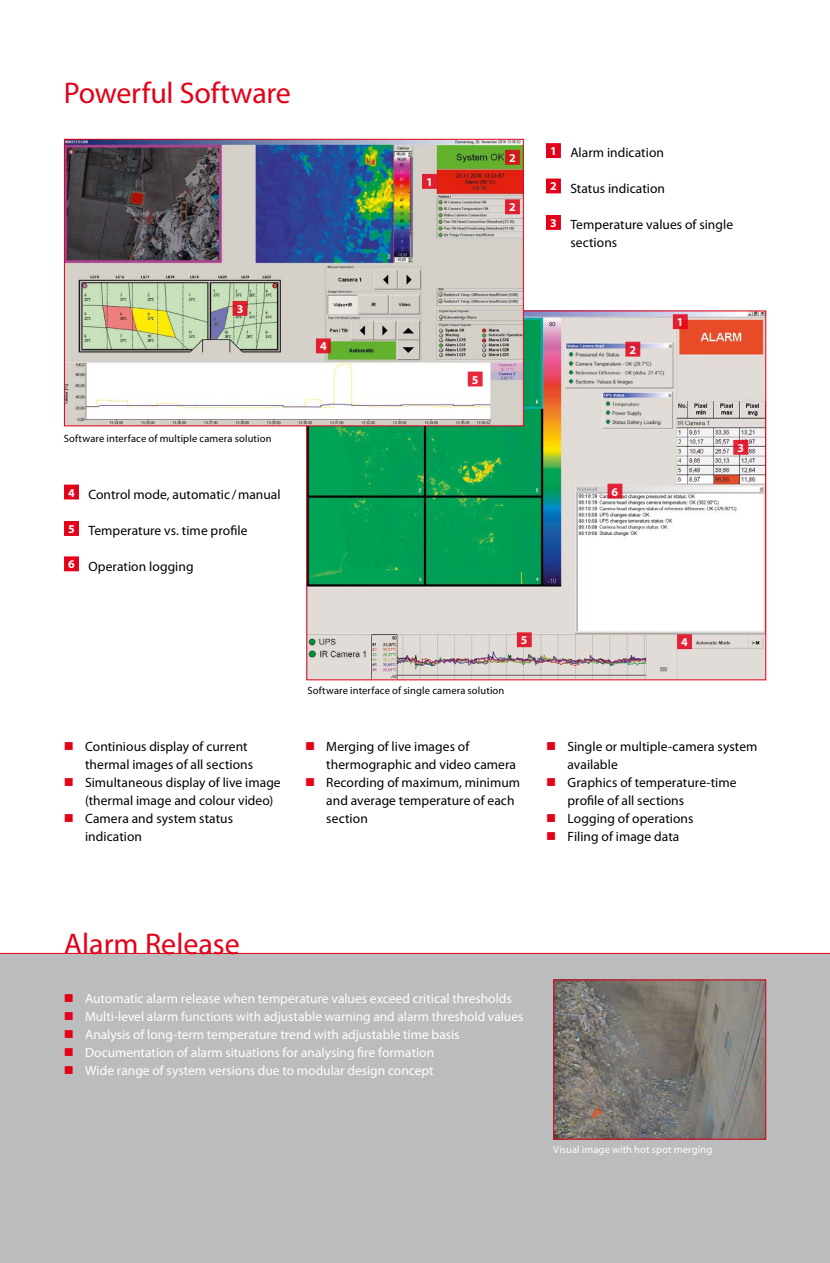
<style>
.page{position:relative;width:830px;height:1263px;background:#fff}
.page>*{position:absolute;margin:0;border:0;box-sizing:border-box;transform-origin:0 0}
.t1{font:30px "Myriad Pro";color:#e30018}
.t2{font:13.5px/18px "Myriad Pro";letter-spacing:.005em;color:#000}
.t3{font:13.5px/18px "Myriad Pro";color:#fff}
.t4{font:700 12px "Myriad Pro";color:#fff}
.t5{font:10.5px "Myriad Pro";letter-spacing:.015em;color:#000}
.t6{font:10.5px "Myriad Pro";letter-spacing:.01em;color:#fff}
</style>
<div class="page">
<div style="left:0;top:954px;width:829px;height:309px;background:#bbbcbd"></div>
<hr style="left:0;top:953px;width:829px;height:1px;background:#e30018">
<img style="left:555px;top:982px;width:208px;height:155px">
<img style="left:308px;top:313px;width:455px;height:365px">
<svg style="left:672px;top:314px;width:15px;height:15px"></svg>
<div style="left:625px;top:342px;width:15px;height:15px;background:#e12134;border:2px solid #e30018"></div>
<svg style="left:733px;top:440px;width:14px;height:15px"></svg>
<div style="left:676px;top:634px;width:15px;height:15px;background:#e22135;border:2px solid #e30018"></div>
<div style="left:516px;top:632px;width:15px;height:15px;background:#e22135;border:2px solid #e30018"></div>
<div style="left:607px;top:484px;width:15px;height:15px;background:#e12135;border:2px solid #e30018"></div>
<div style="left:64px;top:556px;width:15px;height:15px;background:#e30018;border:2px solid #e30018"></div>
<div style="left:64px;top:521px;width:15px;height:15px;background:#e30018;border:2px solid #e30018"></div>
<div style="left:64px;top:485px;width:15px;height:14px;background:#e30018"></div>
<img style="left:66px;top:141px;width:455px;height:283px">
<div style="left:64px;top:139px;width:459px;height:287px;border:1px solid #e30018"></div>
<div style="left:422px;top:174px;width:14px;height:15px;background:#e01f32;border:2px solid #e30018"></div>
<div style="left:504px;top:199px;width:15px;height:15px;background:#e12134;border:2px solid #e30018"></div>
<div style="left:232px;top:301px;width:15px;height:15px;background:#df2230;border:2px solid #e30018"></div>
<div style="left:316px;top:338px;width:14px;height:15px;background:#e01f32;border:2px solid #e30018"></div>
<div style="left:467px;top:372px;width:15px;height:14px;background:#e7273b;border:2px solid #e30018"></div>
<div style="left:545px;top:143px;width:15px;height:15px;background:#e30018;border:2px solid #e30018"></div>
<div style="left:545px;top:215px;width:15px;height:15px;background:#e30018;border:2px solid #e30018"></div>
<div style="left:545px;top:179px;width:15px;height:14px;background:#e30018;border:2px solid #e30018"></div>
<div style="left:504px;top:150px;width:15px;height:15px;background:#cf1b1a;border:2px solid #e30018"></div>
<h1 class="t1" style="left:64px;top:74px;width:228px">Powerful Software</h1>
<p class="t4" style="left:236px;top:301px;width:8px">3</p>
<p class="t5" style="left:64px;top:432px;width:209px">Software interface of multiple camera solution</p>
<p class="t4" style="left:68px;top:485px;width:8px">4</p>
<p class="t2" style="left:88px;top:485px;width:194px">Control mode, automatic /manual</p>
<p class="t2" style="left:88px;top:521px;width:160px">Temperature vs. time profile</p>
<p class="t2" style="left:68px;top:557px;width:127px"><sup>6</sup> Operation logging</p>
<p class="t4" style="left:68px;top:521px;width:8px">5</p>
<p class="t4" style="left:320px;top:338px;width:8px">4</p>
<p class="t4" style="left:426px;top:174px;width:8px">1</p>
<p class="t4" style="left:509px;top:150px;width:8px">2</p>
<p class="t4" style="left:509px;top:199px;width:8px">2</p>
<p class="t4" style="left:471px;top:372px;width:8px">5</p>
<p class="t4" style="left:550px;top:143px;width:8px">1</p>
<p class="t4" style="left:550px;top:179px;width:8px">2</p>
<p class="t4" style="left:550px;top:215px;width:8px">3</p>
<p class="t2" style="left:570px;top:143px;width:95px">Alarm indication</p>
<p class="t2" style="left:570px;top:179px;width:96px">Status indication</p>
<p class="t2" style="left:570px;top:215px;width:164px">Temperature values of single sections</p>
<p class="t4" style="left:629px;top:342px;width:8px">2</p>
<p class="t4" style="left:676px;top:314px;width:8px">1</p>
<p class="t4" style="left:611px;top:484px;width:8px">6</p>
<p class="t4" style="left:737px;top:440px;width:8px">3</p>
<p class="t5" style="left:307px;top:684px;width:198px">Software interface of single camera solution</p>
<p class="t4" style="left:520px;top:632px;width:8px">5</p>
<p class="t4" style="left:681px;top:634px;width:8px">4</p>
<p class="t2" style="left:85px;top:737px;width:197px">Continious display of current thermal images of all sections<br>Simultaneous display of live image (thermal image and colour video)<br>Camera and system status indication</p>
<p class="t2" style="left:326px;top:737px;width:195px">Merging of live images of thermographic and video camera<br>Recording of maximum, minimum and average temperature of each section</p>
<p class="t2" style="left:567px;top:737px;width:191px">Single or multiple-camera system available<br>Graphics of temperature-time profile of all sections<br>Logging of operations<br>Filing of image data</p>
<h1 class="t1" style="left:64px;top:925px;width:177px">Alarm Release</h1>
<p class="t3" style="left:85px;top:989px;width:439px">Automatic alarm release when temperature values exceed critical thresholds Multi-level alarm functions with adjustable warning and alarm threshold values Analysis of long-term temperature trend with adjustable time basis Documentation of alarm situations for analysing fire formation<br>Wide range of system versions due to modular design concept</p>
<p class="t6" style="left:553px;top:1142px;width:160px">Visual image with hot spot merging</p>
</div>
